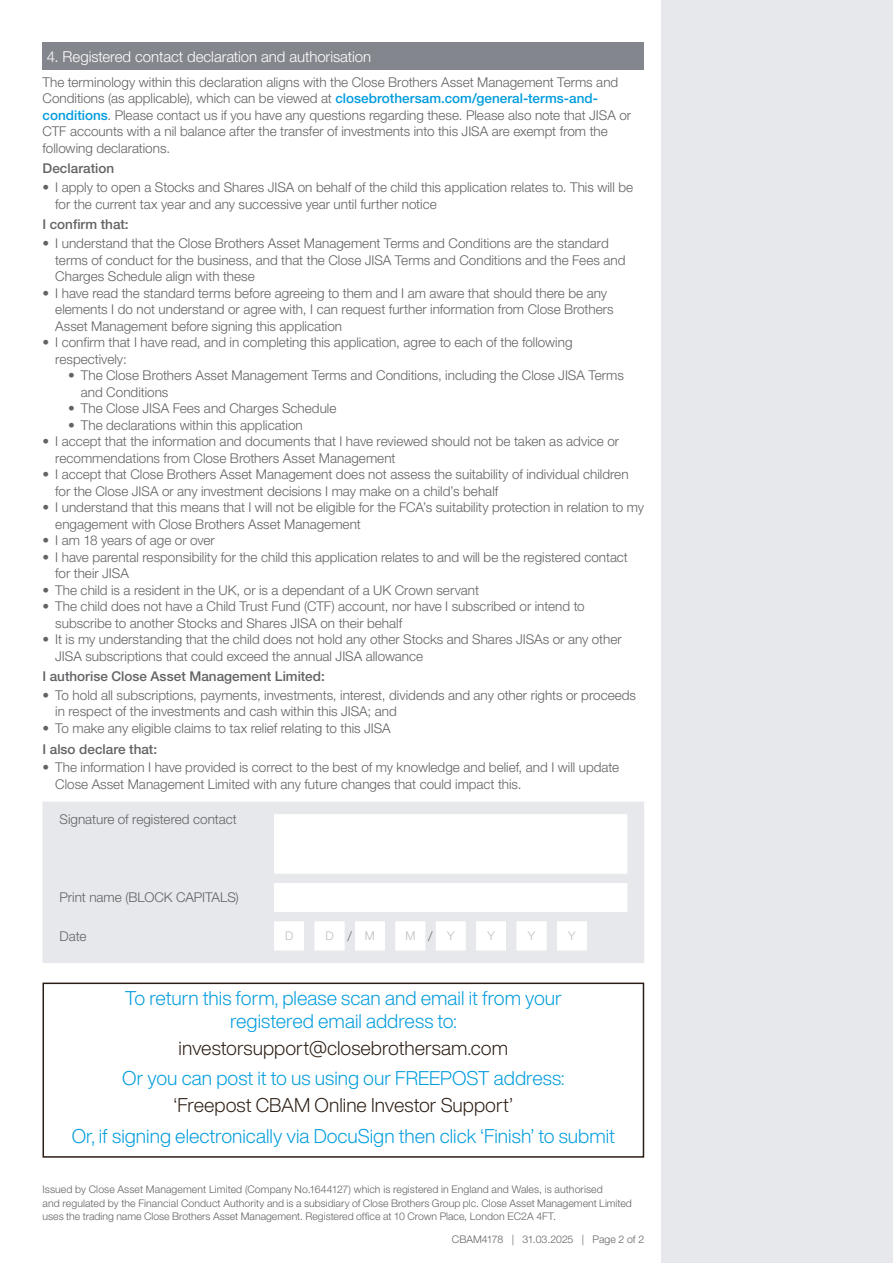
<style>
.page{position:relative;width:893px;height:1263px;background:#fff}
.page>*{position:absolute;margin:0;border:0;box-sizing:border-box;transform-origin:0 0}
.Bodytext{font:300 19.5px/22.5px "Helvetica Now Display";color:#009cdd;text-align:center}
.Bodytext-2{font:300 19.5px "Helvetica Now Display";color:#2b1d13}
.Section_head_white{font:300 15px "Helvetica Neue LT Pro";letter-spacing:-.005em;color:#fff}
.Bullets{font:300 13.5px/16.5px "Helvetica Neue LT Pro";color:#636366}
.Bullets-2{font:500 13.5px "Helvetica Neue LT Pro";color:#636366}
.Bodytext-3{font:300 13.5px "Helvetica Neue LT Pro";color:#636366}
.DD_MM_YY_box{font:300 12px "Helvetica Neue LT Pro";color:#bcbdc0}
.Legal_footer{font:300 10.5px/13.5px "Helvetica Neue LT Pro";color:#636366}
.s1{font-weight:500;color:#009cdd}
</style>
<div class="page">
<div style="left:661px;top:0;width:232px;height:1263px;background:#e7e8eb"></div>
<div style="left:43px;top:43px;width:601px;height:27px;background:#83868c"></div>
<div style="left:43px;top:802px;width:601px;height:161px;background:#e7e8eb"></div>
<svg style="left:274px;top:814px;width:353px;height:136px"></svg>
<div style="left:43px;top:982px;width:601px;height:176px;border:2px solid #2b1d13"></div>
<p class="Section_head_white" style="left:47px;top:47px;width:326px">4. Registered contact declaration and authorisation</p>
<p class="Bullets" style="left:43px;top:73px;width:590px">The terminology within this declaration aligns with the Close Brothers Asset Management Terms and Conditions (as applicable), which can be viewed at <span class="s1">closebrothersam.com/general-terms-and&shy;conditions</span>. Please contact us if you have any questions regarding these. Please also note that JISA or CTF accounts with a nil balance after the transfer of investments into this JISA are exempt from the following declarations.</p>
<p class="Bullets-2" style="left:43px;top:161px;width:73px">Declaration</p>
<p class="Bullets" style="left:55px;top:179px;width:579px;text-indent:-13px">• I apply to open a Stocks and Shares JISA on behalf of the child this application relates to. This will be for the current tax year and any successive year until further notice</p>
<p class="Bullets-2" style="left:43px;top:216px;width:88px">I confirm that:</p>
<p class="Bullets" style="left:55px;top:235px;width:572px;text-indent:-13px">• I understand that the Close Brothers Asset Management Terms and Conditions are the standard terms of conduct for the business, and that the Close JISA Terms and Conditions and the Fees and<br>Charges Schedule align with these</p>
<p class="Bullets" style="left:55px;top:284px;width:560px;text-indent:-13px">• I have read the standard terms before agreeing to them and I am aware that should there be any elements I do not understand or agree with, I can request further information from Close Brothers<br>Asset Management before signing this application</p>
<p class="Bullets" style="left:55px;top:334px;width:519px;text-indent:-13px">• I confirm that I have read, and in completing this application, agree to each of the following respectively:</p>
<p class="Bullets" style="left:81px;top:367px;width:545px;text-indent:-13px">• The Close Brothers Asset Management Terms and Conditions, including the Close JISA Terms and Conditions</p>
<p class="Bullets" style="left:68px;top:400px;width:270px">• The Close JISA Fees and Charges Schedule</p>
<p class="Bullets" style="left:68px;top:416px;width:236px">• The declarations within this application</p>
<p class="Bullets" style="left:55px;top:433px;width:565px;text-indent:-13px">• I accept that the information and documents that I have reviewed should not be taken as advice or recommendations from Close Brothers Asset Management</p>
<p class="Bullets" style="left:55px;top:466px;width:575px;text-indent:-13px">• I accept that Close Brothers Asset Management does not assess the suitability of individual children for the Close JISA or any investment decisions I may make on a child’s behalf</p>
<p class="Bullets" style="left:55px;top:499px;width:590px;text-indent:-13px">• I understand that this means that I will not be eligible for the FCA’s suitability protection in relation to my engagement with Close Brothers Asset Management</p>
<p class="Bullets" style="left:43px;top:532px;width:174px">• I am 18 years of age or over</p>
<p class="Bullets" style="left:55px;top:548px;width:574px;text-indent:-13px">• I have parental responsibility for the child this application relates to and will be the registered contact for their JISA</p>
<p class="Bullets" style="left:43px;top:581px;width:438px">• The child is a resident in the UK, or is a dependant of a UK Crown servant</p>
<p class="Bullets" style="left:55px;top:598px;width:531px;text-indent:-13px">• The child does not have a Child Trust Fund (CTF) account, nor have I subscribed or intend to subscribe to another Stocks and Shares JISA on their behalf</p>
<p class="Bullets" style="left:55px;top:631px;width:568px;text-indent:-13px">• It is my understanding that the child does not hold any other Stocks and Shares JISAs or any other<br>JISA subscriptions that could exceed the annual JISA allowance</p>
<p class="Bullets-2" style="left:43px;top:668px;width:284px">I authorise Close Asset Management Limited:</p>
<p class="Bullets" style="left:55px;top:687px;width:582px;text-indent:-13px">• To hold all subscriptions, payments, investments, interest, dividends and any other rights or proceeds in respect of the investments and cash within this JISA; and</p>
<p class="Bullets" style="left:43px;top:720px;width:350px">• To make any eligible claims to tax relief relating to this JISA</p>
<p class="Bullets-2" style="left:43px;top:741px;width:116px">I also declare that:</p>
<p class="Bullets" style="left:55px;top:759px;width:565px;text-indent:-13px">• The information I have provided is correct to the best of my knowledge and belief, and I will update<br>Close Asset Management Limited with any future changes that could impact this.</p>
<p class="Bodytext-3" style="left:60px;top:811px;width:179px">Signature of registered contact</p>
<p class="Bodytext-3" style="left:60px;top:889px;width:181px">Print name (BLOCK CAPITALS)</p>
<p class="Bodytext-3" style="left:60px;top:928px;width:28px">Date</p>
<p class="DD_MM_YY_box" style="left:285px;top:929px;width:10px">D</p>
<p class="DD_MM_YY_box" style="left:325px;top:929px;width:10px">D</p>
<p class="Bodytext-3" style="left:347px;top:928px;width:6px">/</p>
<p class="DD_MM_YY_box" style="left:365px;top:929px;width:11px">M</p>
<p class="DD_MM_YY_box" style="left:405px;top:929px;width:11px">M</p>
<p class="Bodytext-3" style="left:428px;top:928px;width:6px">/</p>
<p class="DD_MM_YY_box" style="left:447px;top:929px;width:9px">Y</p>
<p class="DD_MM_YY_box" style="left:487px;top:929px;width:9px">Y</p>
<p class="DD_MM_YY_box" style="left:528px;top:929px;width:9px">Y</p>
<p class="DD_MM_YY_box" style="left:568px;top:929px;width:9px">Y</p>
<p class="Bodytext" style="left:125px;top:987px;width:439px">To return this form, please scan and email it from your registered email address to:</p>
<p class="Bodytext-2" style="left:179px;top:1034px;width:331px">investorsupport@closebrothersam.com</p>
<p class="Bodytext" style="left:122px;top:1067px;width:444px">Or you can post it to us using our FREEPOST address:</p>
<p class="Bodytext-2" style="left:174px;top:1092px;width:341px">‘Freepost CBAM Online Investor Support’</p>
<p class="Bodytext" style="left:72px;top:1125px;width:545px">Or, if signing electronically via DocuSign then click ‘Finish’ to submit</p>
<p class="Legal_footer" style="left:43px;top:1183px;width:591px">Issued by Close Asset Management Limited (Company No.1644127) which is registered in England and Wales, is authorised<br>and regulated by the Financial Conduct Authority and is a subsidiary of Close Brothers Group plc. Close Asset Management Limited uses the trading name Close Brothers Asset Management. Registered office at 10 Crown Place, London EC2A 4FT.</p>
<p class="Legal_footer" style="left:452px;top:1232px;width:194px">CBAM4178 | 31.03.2025 | Page 2 of 2</p>
</div>
